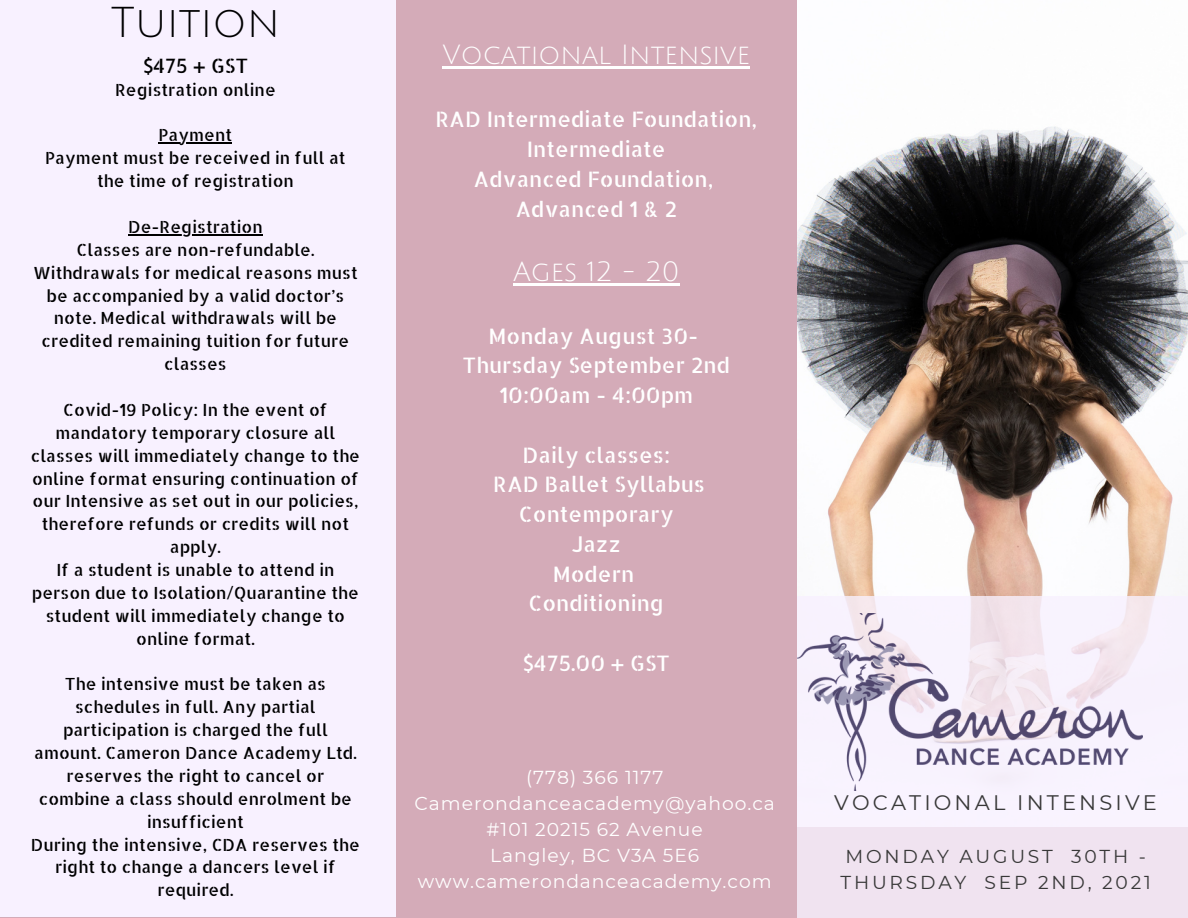
<style>
.page{position:relative;width:1188px;height:918px;background:#d4abb8}
.page>*{position:absolute;margin:0;border:0;box-sizing:border-box;transform-origin:0 0}
.t1{font:42px "Julius Sans One";color:#000}
.t2{font:27px "Julius Sans One";color:#fff}
.t3{font:21.3px/29.7px "Allerta Stencil";color:#fff;text-align:center}
.t4{font:21px "Montserrat";letter-spacing:.15em;color:#383838}
.t5{font:19.8px "Allerta Stencil";color:#000}
.t6{font:18.75px "Montserrat";letter-spacing:.05em;color:#fff}
.t7{font:18.75px "Montserrat";letter-spacing:.15em;color:#383838}
.t8{font:16.8px/22.8px "Allerta Stencil";color:#000;text-align:center}
</style>
<div class="page">
<img style="left:797px;top:0;width:391px;height:597px">
<div style="left:0;top:0;width:396px;height:917px;background:#f8f1ff"></div>
<div style="left:797px;top:597px;width:391px;height:321px;background:linear-gradient(to right,#f2e7f4,#f4eaf6)"></div>
<img style="left:797px;top:613px;width:346px;height:178px">
<hr style="left:443px;top:67px;width:307px;height:2px;background:#fff">
<hr style="left:513px;top:283px;width:167px;height:2px;background:#fff">
<hr style="left:159px;top:143px;width:73px;height:1px;background:#000">
<hr style="left:128px;top:234px;width:135px;height:1px;background:#000">
<p class="t1" style="left:111px;top:1px;width:171px">Tuition</p>
<p class="t5" style="left:143px;top:52px;width:107px">$475 + GST</p>
<p class="t8" style="left:115px;top:78px;width:162px">Registration online</p>
<p class="t8" style="left:159px;top:123px;width:75px">Payment</p>
<p class="t8" style="left:45px;top:146px;width:302px">Payment must be received in full at the time of registration</p>
<p class="t8" style="left:128px;top:215px;width:136px">De-Registration</p>
<p class="t8" style="left:33px;top:238px;width:326px">Classes are non-refundable.<br>Withdrawals for medical reasons must be accompanied by a valid doctor’s note. Medical withdrawals will be credited remaining tuition for future classes</p>
<p class="t8" style="left:31px;top:398px;width:331px">Covid-19 Policy: In the event of mandatory temporary closure all classes will immediately change to the online format ensuring continuation of our Intensive as set out in our policies, therefore refunds or credits will not apply.</p>
<p class="t8" style="left:32px;top:558px;width:329px">If a student is unable to attend in person due to Isolation/Quarantine the student will immediately change to online format.</p>
<p class="t8" style="left:34px;top:672px;width:324px">The intensive must be taken as schedules in full. Any partial participation is charged the full amount. Cameron Dance Academy Ltd. reserves the right to cancel or combine a class should enrolment be insufficient</p>
<p class="t8" style="left:31px;top:833px;width:331px">During the intensive, CDA reserves the right to change a dancers level if required.</p>
<p class="t2" style="left:443px;top:41px;width:309px">Vocational Intensive</p>
<p class="t3" style="left:435px;top:104px;width:323px">RAD Intermediate Foundation,<br>Intermediate</p>
<p class="t3" style="left:474px;top:164px;width:241px">Advanced Foundation,</p>
<p class="t3" style="left:516px;top:193px;width:163px">Advanced 1 &amp; 2</p>
<p class="t2" style="left:513px;top:257px;width:168px">Ages 12 - 20</p>
<p class="t3" style="left:489px;top:320px;width:211px">Monday August 30-</p>
<p class="t3" style="left:463px;top:350px;width:269px">Thursday September 2nd</p>
<p class="t3" style="left:499px;top:380px;width:195px">10:00am - 4:00pm</p>
<p class="t3" style="left:523px;top:439px;width:149px">Daily classes:</p>
<p class="t3" style="left:493px;top:469px;width:213px">RAD Ballet Syllabus</p>
<p class="t3" style="left:519px;top:499px;width:156px">Contemporary</p>
<p class="t3" style="left:572px;top:529px;width:51px">Jazz</p>
<p class="t3" style="left:553px;top:558px;width:83px">Modern</p>
<p class="t3" style="left:528px;top:588px;width:137px">Conditioning</p>
<p class="t3" style="left:523px;top:648px;width:149px">$475.00 + GST</p>
<p class="t6" style="left:526px;top:766px;width:139px">(778) 366 1177</p>
<p class="t6" style="left:415px;top:792px;width:362px">Camerondanceacademy@yahoo.ca</p>
<p class="t6" style="left:487px;top:818px;width:218px">#101 20215 62 Avenue</p>
<p class="t6" style="left:490px;top:844px;width:210px">Langley, BC V3A 5E6</p>
<p class="t6" style="left:418px;top:870px;width:355px">www.camerondanceacademy.com</p>
<p class="t4" style="left:834px;top:790px;width:324px">VOCATIONAL INTENSIVE</p>
<p class="t7" style="left:846px;top:845px;width:302px">MONDAY AUGUST 30TH -</p>
<p class="t7" style="left:841px;top:871px;width:312px">THURSDAY SEP 2ND, 2021</p>
</div>
